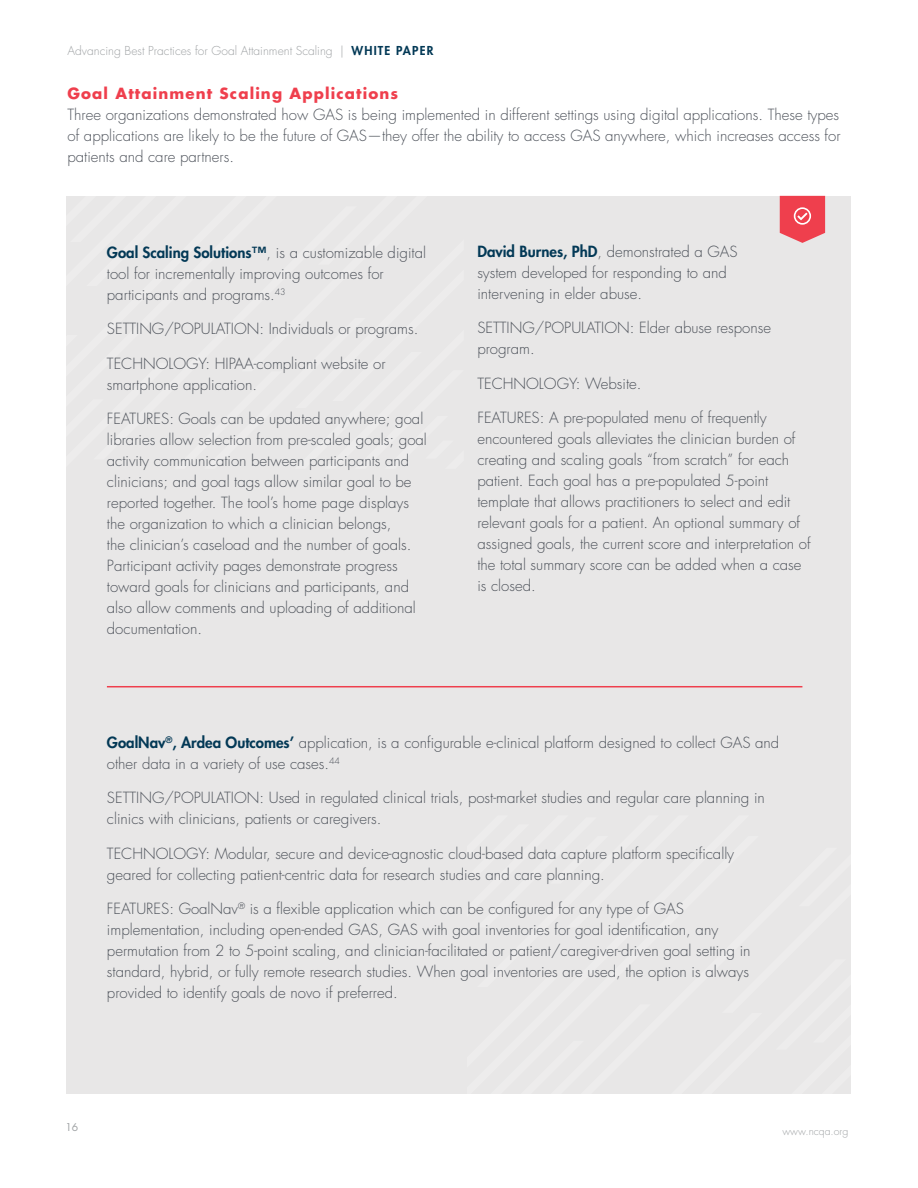
<style>
.page{position:relative;width:918px;height:1188px;background:#fff}
.page>*{position:absolute;margin:0;border:0;box-sizing:border-box;transform-origin:0 0}
.t1{font:300 15px/21px "Futura Std";color:#4d525a}
.t2{font:300 12px "Futura Std";color:#a0a3a5}
.t3{font:300 10.5px "Futura Std";color:#a0a3a5}
.t4{font:10.5px "Futura Std";color:#a0a3a5}
.s1{font-weight:800;color:#033956}
.s2{font-weight:700;color:#ef3f4d}
</style>
<div class="page">
<div style="left:66px;top:196px;width:784px;height:898px;background:#e8e7e7"></div>
<svg style="left:780px;top:196px;width:45px;height:47px"></svg>
<hr style="left:107px;top:686px;width:695px;height:1px;background:#ef3f4d">
<p class="t2" style="left:68px;top:43px;width:367px">Advancing Best Practices for Goal Attainment Scaling | <span class="s1">WHITE PAPER</span></p>
<p class="t1" style="left:68px;top:84px;width:775px"><span class="s2">Goal Attainment Scaling Applications<br></span>Three organizations demonstrated how GAS is being implemented in different settings using digital applications. These types of applications are likely to be the future of GAS—they offer the ability to access GAS anywhere, which increases access for patients and care partners.</p>
<p class="t1" style="left:107px;top:242px;width:321px"><span class="s1">Goal Scaling Solutions™</span>, is a customizable digital tool for incrementally improving outcomes for participants and programs.<sup>43</sup></p>
<p class="t1" style="left:107px;top:319px;width:313px">SETTING/POPULATION: Individuals or programs.</p>
<p class="t1" style="left:107px;top:353px;width:280px">TECHNOLOGY: HIPAA-compliant website or smartphone application.</p>
<p class="t1" style="left:107px;top:409px;width:322px">FEATURES: Goals can be updated anywhere; goal libraries allow selection from pre-scaled goals; goal activity communication between participants and clinicians; and goal tags allow similar goal to be reported together. The tool’s home page displays the organization to which a clinician belongs,<br>the clinician’s caseload and the number of goals.<br>Participant activity pages demonstrate progress toward goals for clinicians and participants, and also allow comments and uploading of additional documentation.</p>
<p class="t1" style="left:477px;top:241px;width:262px"><span class="s1">David Burnes, PhD</span>, demonstrated a GAS system developed for responding to and intervening in elder abuse.</p>
<p class="t1" style="left:477px;top:318px;width:295px">SETTING/POPULATION: Elder abuse response program.</p>
<p class="t1" style="left:477px;top:373px;width:166px">TECHNOLOGY: Website.</p>
<p class="t1" style="left:477px;top:408px;width:335px">FEATURES: A pre-populated menu of frequently encountered goals alleviates the clinician burden of creating and scaling goals “from scratch” for each patient. Each goal has a pre-populated 5-point template that allows practitioners to select and edit relevant goals for a patient. An optional summary of assigned goals, the current score and interpretation of the total summary score can be added when a case is closed.</p>
<p class="t1" style="left:107px;top:732px;width:674px"><span class="s1">GoalNav</span><sup>®</sup><span class="s1">, Ardea Outcomes’</span> application, is a configurable e-clinical platform designed to collect GAS and other data in a variety of use cases.<sup>44</sup></p>
<p class="t1" style="left:107px;top:788px;width:660px">SETTING/POPULATION: Used in regulated clinical trials, post-market studies and regular care planning in clinics with clinicians, patients or caregivers.</p>
<p class="t1" style="left:107px;top:843px;width:629px">TECHNOLOGY: Modular, secure and device-agnostic cloud-based data capture platform specifically geared for collecting patient-centric data for research studies and care planning.</p>
<p class="t1" style="left:107px;top:899px;width:645px">FEATURES: GoalNav<sup>®</sup> is a flexible application which can be configured for any type of GAS implementation, including open-ended GAS, GAS with goal inventories for goal identification, any permutation from 2 to 5-point scaling, and clinician-facilitated or patient/caregiver-driven goal setting in standard, hybrid, or fully remote research studies. When goal inventories are used, the option is always provided to identify goals de novo if preferred.</p>
<p class="t4" style="left:65px;top:1121px;width:14px">16</p>
<p class="t3" style="left:782px;top:1124px;width:68px">www.ncqa.org</p>
</div>
